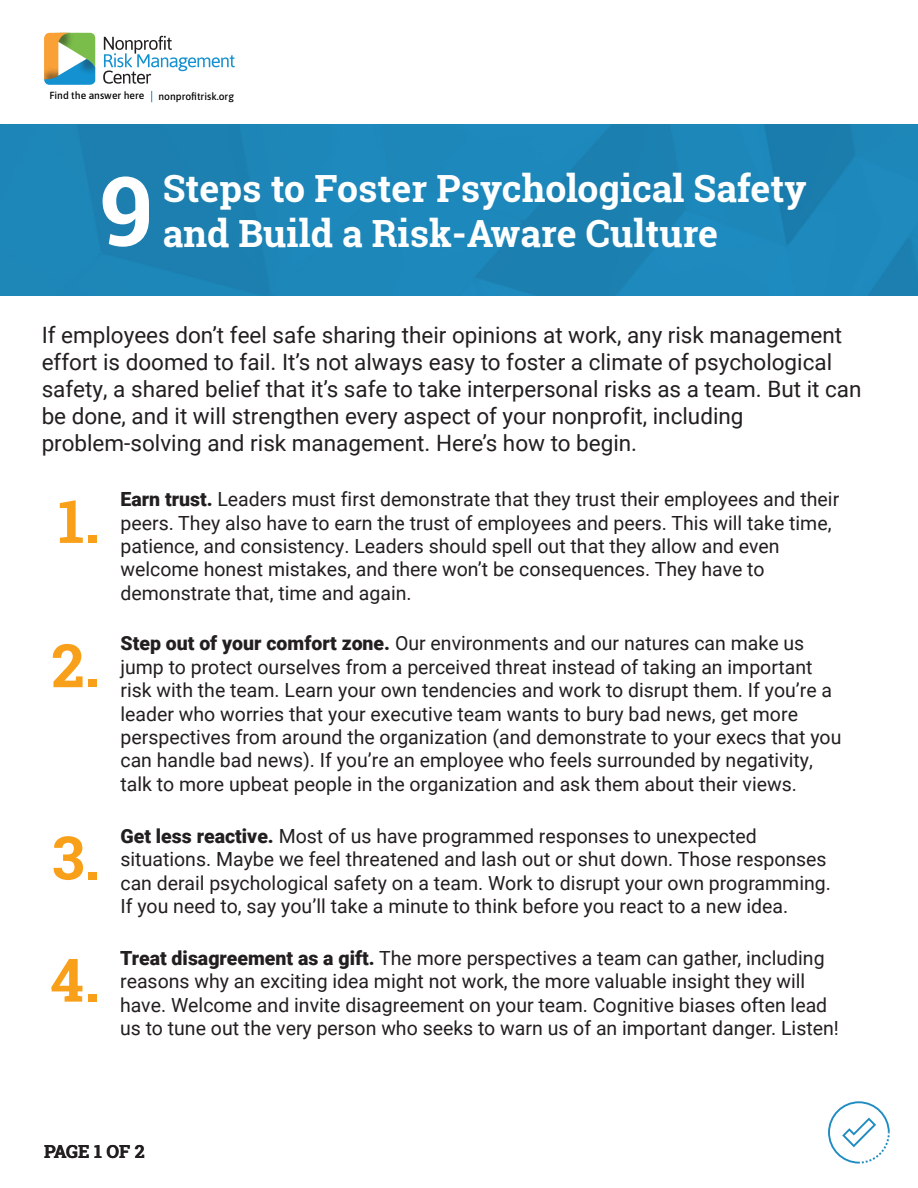
<style>
.page{position:relative;width:918px;height:1188px;background:#fff}
.page>*{position:absolute;margin:0;border:0;box-sizing:border-box;transform-origin:0 0}
.t1{font:700 96px "Roboto Slab";color:#fff}
.t2{font:700 60px "Roboto Slab";color:#f9a01b}
.t3{font:700 37.5px/45px "Roboto Slab";color:#fff}
.t4{font:22.5px/27px "Roboto";color:#231f20}
.t5{font:19.5px/23.4px "Roboto";color:#231f20}
.t6{font:700 18px "Roboto Slab";letter-spacing:-.015em;color:#231f20}
.t7{font:500 10.35px "Asap";color:#010101}
.s1{font-weight:900}
</style>
<div class="page">
<img style="left:0;top:125px;width:918px;height:171px">
<svg style="left:104px;top:36px;width:131px;height:48px"></svg>
<img style="left:48px;top:32px;width:39px;height:1px">
<svg style="left:44px;top:33px;width:51px;height:52px"></svg>
<img style="left:63px;top:37px;width:52px;height:48px">
<svg style="left:828px;top:1101px;width:62px;height:63px"></svg>
<p class="t7" style="left:49px;top:89px;width:97px">Find the answer here</p>
<p class="t7" style="left:158px;top:89px;width:77px">nonprofitrisk.org</p>
<h1 class="t1" style="left:100px;top:145px;width:55px">9</h1>
<h3 class="t3" style="left:163px;top:165px;width:645px">Steps to Foster Psychological Safety and Build a Risk-Aware Culture</h3>
<p class="t4" style="left:42px;top:321px;width:821px">If employees don’t feel safe sharing their opinions at work, any risk management effort is doomed to fail. It’s not always easy to foster a climate of psychological safety, a shared belief that it’s safe to take interpersonal risks as a team. But it can be done, and it will strengthen every aspect of your nonprofit, including problem-solving and risk management. Here’s how to begin.</p>
<h2 class="t2" style="left:58px;top:480px;width:43px">1.</h2>
<h2 class="t2" style="left:51px;top:624px;width:50px">2.</h2>
<h2 class="t2" style="left:52px;top:817px;width:49px">3.</h2>
<h2 class="t2" style="left:50px;top:939px;width:51px">4.</h2>
<p class="t5" style="left:120px;top:487px;width:720px"><span class="s1">Earn trust.</span> Leaders must first demonstrate that they trust their employees and their peers. They also have to earn the trust of employees and peers. This will take time, patience, and consistency. Leaders should spell out that they allow and even welcome honest mistakes, and there won’t be consequences. They have to demonstrate that, time and again.</p>
<p class="t5" style="left:120px;top:631px;width:723px"><span class="s1">Step out of your comfort zone.</span> Our environments and our natures can make us jump to protect ourselves from a perceived threat instead of taking an important risk with the team. Learn your own tendencies and work to disrupt them. If you’re a leader who worries that your executive team wants to bury bad news, get more perspectives from around the organization (and demonstrate to your execs that you can handle bad news). If you’re an employee who feels surrounded by negativity, talk to more upbeat people in the organization and ask them about their views.</p>
<p class="t5" style="left:120px;top:823px;width:712px"><span class="s1">Get less reactive.</span> Most of us have programmed responses to unexpected situations. Maybe we feel threatened and lash out or shut down. Those responses can derail psychological safety on a team. Work to disrupt your own programming.<br>If you need to, say you’ll take a minute to think before you react to a new idea.</p>
<p class="t5" style="left:120px;top:946px;width:720px"><span class="s1">Treat disagreement as a gift.</span> The more perspectives a team can gather, including reasons why an exciting idea might not work, the more valuable insight they will have. Welcome and invite disagreement on your team. Cognitive biases often lead us to tune out the very person who seeks to warn us of an important danger. Listen!</p>
<p class="t6" style="left:44px;top:1139px;width:102px">PAGE 1 OF 2</p>
</div>
